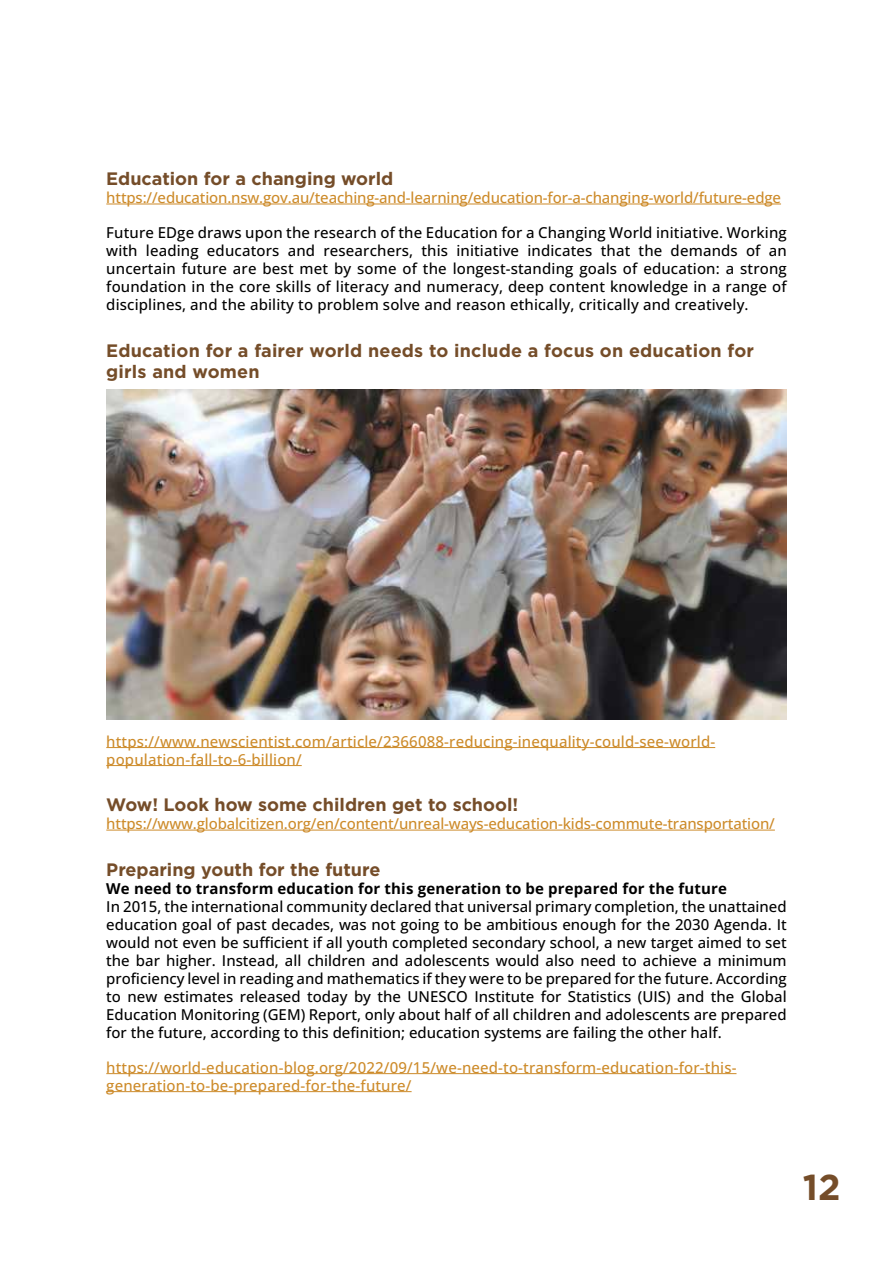
<style>
.page{position:relative;width:893px;height:1263px;background:#fff}
.page>*{position:absolute;margin:0;border:0;box-sizing:border-box;transform-origin:0 0}
.t1{font:700 36px "Gotham HTF";color:#754d29}
.t2{font:700 18px/21px "Gotham HTF";color:#754d29}
.t3{font:500 15px/18px "Open Sans";letter-spacing:.005em;color:#000;text-align:justify}
.t4{font:500 15px/18px "Open Sans";letter-spacing:.01em;color:#cd8b2a}
.t5{font:500 15px "Open Sans";letter-spacing:-.01em;color:#cd8b2a}
.t6{font:700 15px "Open Sans";letter-spacing:.01em;color:#000}
</style>
<div class="page">
<hr style="left:106px;top:204px;width:675px;height:1px;background:#cd8b2a">
<hr style="left:106px;top:747px;width:609px;height:1px;background:#cd8b2a">
<hr style="left:106px;top:765px;width:196px;height:1px;background:#cd8b2a">
<hr style="left:106px;top:830px;width:669px;height:1px;background:#cd8b2a">
<hr style="left:106px;top:1073px;width:630px;height:1px;background:#cd8b2a">
<hr style="left:106px;top:1091px;width:306px;height:1px;background:#cd8b2a">
<img style="left:106px;top:389px;width:681px;height:330px">
<p class="t2" style="left:106px;top:168px;width:289px">Education for a changing world</p>
<p class="t5" style="left:106px;top:188px;width:676px">https://education.nsw.gov.au/teaching-and-learning/education-for-a-changing-world/future-edge</p>
<p class="t3" style="left:106px;top:223px;width:682px">Future EDge draws upon the research of the Education for a Changing World initiative. Working with leading educators and researchers, this initiative indicates that the demands of an uncertain future are best met by some of the longest-standing goals of education: a strong foundation in the core skills of literacy and numeracy, deep content knowledge in a range of disciplines, and the ability to problem solve and reason ethically, critically and creatively.</p>
<p class="t2" style="left:106px;top:339px;width:649px">Education for a fairer world needs to include a focus on education for girls and women</p>
<p class="t4" style="left:106px;top:732px;width:610px">https://www.newscientist.com/article/2366088-reducing-inequality-could-see-world&shy;population-fall-to-6-billion/</p>
<p class="t2" style="left:106px;top:794px;width:414px">Wow! Look how some children get to school!</p>
<p class="t5" style="left:106px;top:814px;width:670px">https://www.globalcitizen.org/en/content/unreal-ways-education-kids-commute-transportation/</p>
<p class="t2" style="left:106px;top:858px;width:276px">Preparing youth for the future</p>
<p class="t6" style="left:106px;top:878px;width:622px">We need to transform education for this generation to be prepared for the future</p>
<p class="t3" style="left:106px;top:897px;width:682px">In 2015, the international community declared that universal primary completion, the unattained education goal of past decades, was not going to be ambitious enough for the 2030 Agenda. It would not even be sufficient if all youth completed secondary school, a new target aimed to set the bar higher. Instead, all children and adolescents would also need to achieve a minimum proficiency level in reading and mathematics if they were to be prepared for the future. According to new estimates released today by the UNESCO Institute for Statistics (UIS) and the Global Education Monitoring (GEM) Report, only about half of all children and adolescents are prepared for the future, according to this definition; education systems are failing the other half.</p>
<p class="t4" style="left:106px;top:1058px;width:632px">https://world-education-blog.org/2022/09/15/we-need-to-transform-education-for-this&shy;generation-to-be-prepared-for-the-future/</p>
<h1 class="t1" style="left:803px;top:1166px;width:39px">12</h1>
</div>
